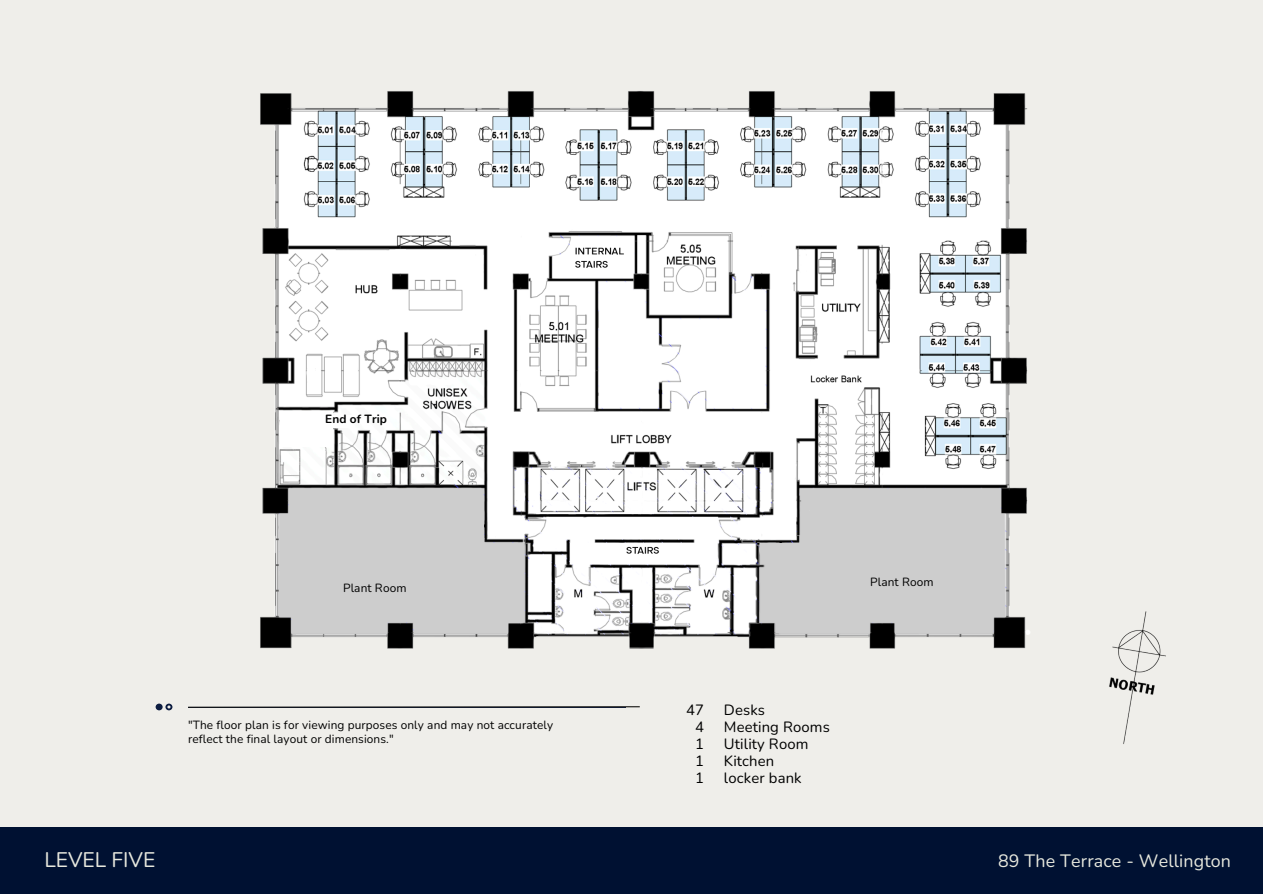
<style>
.page{position:relative;width:1263px;height:894px;background:#fff}
.page>*{position:absolute;margin:0;border:0;box-sizing:border-box;transform-origin:0 0}
.t1{font:21px "Nunito";color:#e7e8de}
.t2{font:17.85px "Nunito";letter-spacing:.01em;color:#e7e8de}
.t3{font:14.85px/16.8px "Nunito";letter-spacing:.01em;color:#000}
.t4{font:11.85px/13.8px "Nunito";letter-spacing:.01em;color:#000}
.t5{font:700 11.85px "Nunito";letter-spacing:.01em;color:#000}
</style>
<div class="page">
<div style="left:0;top:0;width:1263px;height:893px;background:#efeeea"></div>
<svg style="left:165px;top:703px;width:7px;height:7px"></svg>
<div style="left:156px;top:703px;width:7px;height:7px;background:#0d1d41;border-radius:50%"></div>
<div style="left:0;top:826px;width:1263px;height:67px;background:#001132"></div>
<img style="left:1109px;top:611px;width:57px;height:133px">
<svg style="left:188px;top:706px;width:452px;height:2px"></svg>
<img style="left:260px;top:91px;width:770px;height:558px">
<div style="left:281px;top:411px;width:52px;height:35px;background:#fff"></div>
<div style="left:333px;top:415px;width:21px;height:13px;background:#fff"></div>
<h3 class="t5" style="left:325px;top:411px;width:63px">End of Trip</h3>
<p class="t4" style="left:343px;top:581px;width:65px">Plant Room</p>
<h4 class="t4" style="left:188px;top:718px;width:366px">"The floor plan is for viewing purposes only and may not accurately reflect the final layout or dimensions."</h4>
<h3 class="t4" style="left:870px;top:575px;width:65px">Plant Room</h3>
<h1 class="t3" style="left:695px;top:702px;width:10px;text-align:justify;text-indent:-9px">47<br>4<br>1<br>1<br>1</h1>
<p class="t3" style="left:724px;top:702px;width:107px">Desks<br>Meeting Rooms<br>Utility Room<br>Kitchen<br>locker bank</p>
<p class="t1" style="left:44px;top:845px;width:112px">LEVEL FIVE</p>
<p class="t2" style="left:998px;top:848px;width:235px">89 The Terrace - Wellington</p>
</div>
